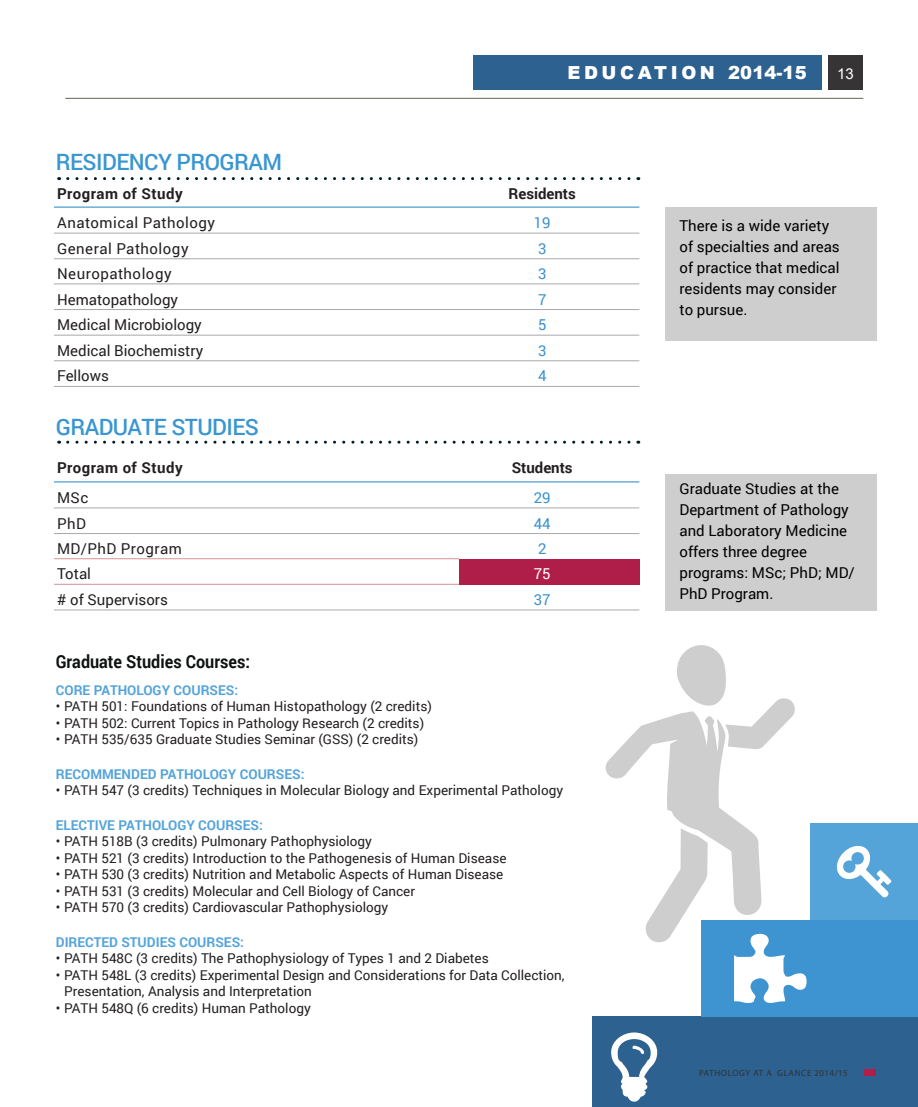
<style>
.page{position:relative;width:918px;height:1107px;background:#fff}
.page>*{position:absolute;margin:0;border:0;box-sizing:border-box;transform-origin:0 0}
.t1{font:500 22.5px "Roboto";letter-spacing:-.025em;color:#3a96d1}
.t2{font:700 18px "Roboto";color:#0f1212;scale:.9 1}
.Section_heading_head{font:900 18px "Arial";letter-spacing:.2em;color:#fff}
.Body{font:15px/21px "Roboto";color:#000}
.t3{font:15px "Roboto";color:#231f20}
.t4{font:15px "Roboto";letter-spacing:.03em;color:#231f20}
.t5{font:15px "Roboto";letter-spacing:.035em;color:#231f20}
.t6{font:700 15px "Roboto";letter-spacing:.025em;color:#231f20}
.t7{font:700 15px "Roboto";color:#231f20}
.t8{font:15px "Roboto";color:#3b91ce}
.t9{font:15px "Roboto";color:#fff}
.t10{font:15px "Arial";color:#fff}
.Indent-9pt{font:13.5px/16.5px "Roboto";color:#231f20}
.Body-2{font:700 13.5px "Roboto";color:#54a4da}
.t11{font:9px "Myriad Pro";letter-spacing:.07em;color:#323332}
</style>
<div class="page">
<hr style="left:54px;top:233px;width:405px;height:1px;background:#a8a9ad">
<hr style="left:459px;top:233px;width:180px;height:1px;background:#a8a9ad">
<hr style="left:54px;top:259px;width:405px;height:1px;background:#a8a9ad">
<hr style="left:459px;top:259px;width:180px;height:1px;background:#a8a9ad">
<hr style="left:54px;top:284px;width:405px;height:1px;background:#a8a9ad">
<hr style="left:459px;top:284px;width:180px;height:1px;background:#a8a9ad">
<hr style="left:54px;top:309px;width:405px;height:1px;background:#a8a9ad">
<hr style="left:459px;top:309px;width:180px;height:1px;background:#a8a9ad">
<hr style="left:54px;top:335px;width:405px;height:1px;background:#a8a9ad">
<hr style="left:459px;top:335px;width:180px;height:1px;background:#a8a9ad">
<hr style="left:54px;top:361px;width:405px;height:1px;background:#a8a9ad">
<hr style="left:459px;top:361px;width:180px;height:1px;background:#a8a9ad">
<hr style="left:54px;top:386px;width:405px;height:1px;background:#a8a9ad">
<hr style="left:459px;top:386px;width:180px;height:1px;background:#a8a9ad">
<hr style="left:54px;top:207px;width:405px;height:1px;background:#3b91ce">
<hr style="left:459px;top:207px;width:180px;height:1px;background:#3b91ce">
<div style="left:459px;top:559px;width:180px;height:25px;background:#af1e48"></div>
<hr style="left:54px;top:508px;width:405px;height:1px;background:#a8a9ad">
<hr style="left:459px;top:508px;width:180px;height:1px;background:#a8a9ad">
<hr style="left:54px;top:533px;width:405px;height:1px;background:#a8a9ad">
<hr style="left:459px;top:533px;width:180px;height:1px;background:#a8a9ad">
<hr style="left:54px;top:610px;width:405px;height:1px;background:#a8a9ad">
<hr style="left:459px;top:610px;width:180px;height:1px;background:#a8a9ad">
<hr style="left:54px;top:481px;width:405px;height:1px;background:#3b91ce">
<hr style="left:459px;top:481px;width:180px;height:1px;background:#3b91ce">
<hr style="left:54px;top:558px;width:405px;height:1px;background:#da9fa0">
<hr style="left:54px;top:584px;width:405px;height:1px;background:#da9fa0">
<div style="left:665px;top:474px;width:211px;height:137px;background:#cecece"></div>
<svg style="left:68px;top:177px;width:571px;height:3px"></svg>
<svg style="left:68px;top:441px;width:571px;height:3px"></svg>
<div style="left:592px;top:1017px;width:326px;height:90px;background:#2d6190"></div>
<div style="left:810px;top:823px;width:108px;height:97px;background:#54a4da"></div>
<div style="left:701px;top:920px;width:217px;height:97px;background:#3d94d0"></div>
<svg style="left:611px;top:1032px;width:46px;height:70px"></svg>
<svg style="left:605px;top:645px;width:202px;height:358px"></svg>
<svg style="left:837px;top:846px;width:54px;height:51px"></svg>
<div style="left:828px;top:55px;width:35px;height:35px;background:#373435"></div>
<hr style="left:65px;top:98px;width:798px;height:1px;background:#73776c">
<div style="left:864px;top:1069px;width:11px;height:7px;background:#b11f49"></div>
<div style="left:474px;top:55px;width:348px;height:35px;background:#2d6190"></div>
<div style="left:665px;top:207px;width:211px;height:134px;background:#cecece"></div>
<h2 class="t1" style="left:56px;top:146px;width:228px">RESIDENCY PROGRAM</h2>
<p class="Section_heading_head" style="left:567px;top:59px;width:241px">EDUCATION 2014-15</p>
<p class="t10" style="left:837px;top:64px;width:18px">13</p>
<p class="t6" style="left:57px;top:183px;width:127px">Program of Study</p>
<p class="t7" style="left:509px;top:183px;width:69px">Residents</p>
<p class="t4" style="left:57px;top:212px;width:160px">Anatomical Pathology</p>
<p class="t8" style="left:534px;top:212px;width:18px">19</p>
<p class="t5" style="left:57px;top:238px;width:133px">General Pathology</p>
<p class="t8" style="left:538px;top:238px;width:10px">3</p>
<p class="t5" style="left:57px;top:263px;width:116px">Neuropathology</p>
<p class="t8" style="left:538px;top:263px;width:10px">3</p>
<p class="t3" style="left:57px;top:289px;width:123px">Hematopathology</p>
<p class="t8" style="left:538px;top:289px;width:10px">7</p>
<p class="t3" style="left:57px;top:314px;width:146px">Medical Microbiology</p>
<p class="t8" style="left:538px;top:314px;width:10px">5</p>
<p class="t3" style="left:57px;top:340px;width:148px">Medical Biochemistry</p>
<p class="t8" style="left:538px;top:340px;width:10px">3</p>
<p class="t3" style="left:57px;top:366px;width:53px">Fellows</p>
<p class="t8" style="left:538px;top:366px;width:10px">4</p>
<h2 class="t1" style="left:56px;top:411px;width:205px">GRADUATE STUDIES</h2>
<p class="t6" style="left:57px;top:458px;width:127px">Program of Study</p>
<p class="t7" style="left:512px;top:458px;width:63px">Students</p>
<p class="t3" style="left:57px;top:487px;width:33px">MSc</p>
<p class="t8" style="left:534px;top:487px;width:18px">29</p>
<p class="t3" style="left:57px;top:513px;width:30px">PhD</p>
<p class="t8" style="left:534px;top:513px;width:18px">44</p>
<p class="t4" style="left:57px;top:538px;width:126px">MD/PhD Program</p>
<p class="t8" style="left:538px;top:538px;width:10px">2</p>
<p class="t3" style="left:57px;top:564px;width:35px">Total</p>
<p class="t9" style="left:534px;top:564px;width:18px">75</p>
<p class="t3" style="left:57px;top:589px;width:112px"># of Supervisors</p>
<p class="t8" style="left:534px;top:589px;width:18px">37</p>
<h5 class="t2" style="left:56px;top:649px;width:217px">Graduate Studies Courses:</h5>
<h5 class="Body-2" style="left:56px;top:680px;width:184px">CORE PATHOLOGY COURSES:</h5>
<p class="Indent-9pt" style="left:56px;top:698px;width:378px">• PATH 501: Foundations of Human Histopathology (2 credits)</p>
<p class="Indent-9pt" style="left:56px;top:714px;width:370px">• PATH 502: Current Topics in Pathology Research (2 credits)</p>
<p class="Indent-9pt" style="left:56px;top:731px;width:364px">• PATH 535/635 Graduate Studies Seminar (GSS) (2 credits)</p>
<p class="Body-2" style="left:56px;top:764px;width:250px">RECOMMENDED PATHOLOGY COURSES:</p>
<p class="Indent-9pt" style="left:56px;top:782px;width:509px">• PATH 547 (3 credits) Techniques in Molecular Biology and Experimental Pathology</p>
<p class="Body-2" style="left:56px;top:815px;width:209px">ELECTIVE PATHOLOGY COURSES:</p>
<p class="Indent-9pt" style="left:56px;top:833px;width:318px">• PATH 518B (3 credits) Pulmonary Pathophysiology</p>
<p class="Indent-9pt" style="left:56px;top:849px;width:452px">• PATH 521 (3 credits) Introduction to the Pathogenesis of Human Disease</p>
<p class="Indent-9pt" style="left:56px;top:866px;width:449px">• PATH 530 (3 credits) Nutrition and Metabolic Aspects of Human Disease</p>
<p class="Indent-9pt" style="left:56px;top:882px;width:361px">• PATH 531 (3 credits) Molecular and Cell Biology of Cancer</p>
<p class="Indent-9pt" style="left:56px;top:899px;width:334px">• PATH 570 (3 credits) Cardiovascular Pathophysiology</p>
<p class="Body-2" style="left:56px;top:932px;width:190px">DIRECTED STUDIES COURSES:</p>
<p class="Indent-9pt" style="left:56px;top:950px;width:435px">• PATH 548C (3 credits) The Pathophysiology of Types 1 and 2 Diabetes</p>
<p class="Indent-9pt" style="left:64px;top:966px;width:502px;text-indent:-9px">• PATH 548L (3 credits) Experimental Design and Considerations for Data Collection,<br>Presentation, Analysis and Interpretation</p>
<p class="Indent-9pt" style="left:56px;top:999px;width:256px">• PATH 548Q (6 credits) Human Pathology</p>
<p class="Body" style="left:680px;top:214px;width:162px">There is a wide variety of specialties and areas of practice that medical residents may consider to pursue.</p>
<p class="Body" style="left:680px;top:478px;width:177px">Graduate Studies at the<br>Department of Pathology and Laboratory Medicine offers three degree programs: MSc; PhD; MD/<br>PhD Program.</p>
<p class="t11" style="left:699px;top:1067px;width:150px">PATHOLOGY AT A GLANCE 2014/15</p>
</div>
